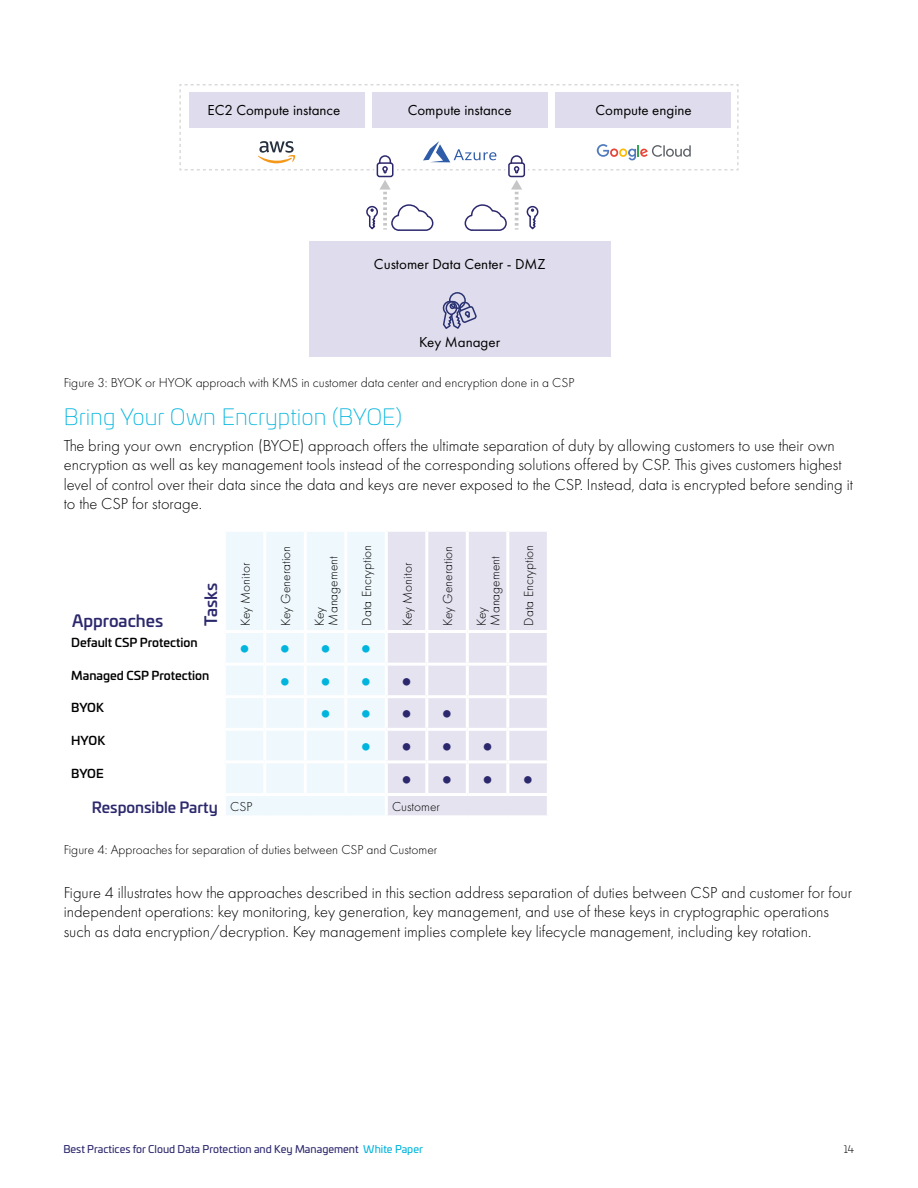
<style>
.page{position:relative;width:918px;height:1188px;background:#fff}
.page>*{position:absolute;margin:0;border:0;box-sizing:border-box;transform-origin:0 0}
.t1{font:800 27px "Futura PT";color:#00b4dd}
.t2{font:800 27px "Futura PT";color:#2c286d}
.t3{font:200 22.5px "Univia Pro";color:#00b4dd}
.t4{font:300 16.5px/19.5px "Futura PT";color:#000}
.t5{font:500 16.5px "Univia Pro";color:#2c286d}
.t6{font:15px "Futura PT";color:#000}
.t7{font:500 15px "Univia Pro";color:#2c286d}
.t8{font:300 13.5px/13.5px "Futura PT";color:#000}
.t9{font:500 12px "Univia Pro";color:#000}
.t10{font:10.5px "Univia Pro";color:#2c286d}
.t11{font:300 10.5px "Univia Pro";color:#000}
.s1{color:#2c286d}
.s2{color:#00b4dd}
</style>
<div class="page">
<div style="left:309px;top:241px;width:301px;height:116px;background:#dfdded"></div>
<svg style="left:366px;top:180px;width:68px;height:51px"></svg>
<svg style="left:464px;top:180px;width:75px;height:51px"></svg>
<div style="left:508px;top:162px;width:17px;height:15px;border:2px solid #2c286d;border-radius:2px"></div>
<div style="left:377px;top:162px;width:17px;height:15px;border:2px solid #2c286d;border-radius:2px"></div>
<svg style="left:442px;top:292px;width:35px;height:37px"></svg>
<svg style="left:179px;top:84px;width:560px;height:90px"></svg>
<div style="left:226px;top:532px;width:159px;height:283px;background:#eff8fd"></div>
<div style="left:388px;top:532px;width:159px;height:283px;background:#e5e3f0"></div>
<hr style="left:263px;top:532px;width:3px;height:98px;background:#fff">
<hr style="left:304px;top:532px;width:3px;height:98px;background:#fff">
<hr style="left:344px;top:532px;width:3px;height:98px;background:#fff">
<hr style="left:425px;top:532px;width:3px;height:98px;background:#fff">
<hr style="left:466px;top:532px;width:3px;height:98px;background:#fff">
<hr style="left:506px;top:532px;width:3px;height:98px;background:#fff">
<hr style="left:224px;top:630px;width:41px;height:3px;background:#fff">
<hr style="left:265px;top:630px;width:40px;height:3px;background:#fff">
<hr style="left:263px;top:633px;width:3px;height:30px;background:#fff">
<hr style="left:305px;top:630px;width:41px;height:3px;background:#fff">
<hr style="left:304px;top:633px;width:3px;height:30px;background:#fff">
<hr style="left:346px;top:630px;width:40px;height:3px;background:#fff">
<hr style="left:344px;top:633px;width:3px;height:30px;background:#fff">
<hr style="left:386px;top:630px;width:41px;height:3px;background:#fff">
<hr style="left:427px;top:630px;width:40px;height:3px;background:#fff">
<hr style="left:425px;top:633px;width:3px;height:30px;background:#fff">
<hr style="left:467px;top:630px;width:41px;height:3px;background:#fff">
<hr style="left:466px;top:633px;width:3px;height:30px;background:#fff">
<hr style="left:508px;top:630px;width:42px;height:3px;background:#fff">
<hr style="left:506px;top:633px;width:3px;height:30px;background:#fff">
<hr style="left:224px;top:663px;width:41px;height:3px;background:#fff">
<hr style="left:265px;top:663px;width:40px;height:3px;background:#fff">
<hr style="left:263px;top:666px;width:3px;height:29px;background:#fff">
<hr style="left:305px;top:663px;width:41px;height:3px;background:#fff">
<hr style="left:304px;top:666px;width:3px;height:29px;background:#fff">
<hr style="left:346px;top:663px;width:40px;height:3px;background:#fff">
<hr style="left:344px;top:666px;width:3px;height:29px;background:#fff">
<hr style="left:386px;top:663px;width:41px;height:3px;background:#fff">
<hr style="left:427px;top:663px;width:40px;height:3px;background:#fff">
<hr style="left:425px;top:666px;width:3px;height:29px;background:#fff">
<hr style="left:467px;top:663px;width:41px;height:3px;background:#fff">
<hr style="left:466px;top:666px;width:3px;height:29px;background:#fff">
<hr style="left:508px;top:663px;width:42px;height:3px;background:#fff">
<hr style="left:506px;top:666px;width:3px;height:29px;background:#fff">
<hr style="left:224px;top:695px;width:41px;height:3px;background:#fff">
<hr style="left:265px;top:695px;width:40px;height:3px;background:#fff">
<hr style="left:263px;top:698px;width:3px;height:30px;background:#fff">
<hr style="left:305px;top:695px;width:41px;height:3px;background:#fff">
<hr style="left:304px;top:698px;width:3px;height:30px;background:#fff">
<hr style="left:346px;top:695px;width:40px;height:3px;background:#fff">
<hr style="left:344px;top:698px;width:3px;height:30px;background:#fff">
<hr style="left:386px;top:695px;width:41px;height:3px;background:#fff">
<hr style="left:427px;top:695px;width:40px;height:3px;background:#fff">
<hr style="left:425px;top:698px;width:3px;height:30px;background:#fff">
<hr style="left:467px;top:695px;width:41px;height:3px;background:#fff">
<hr style="left:466px;top:698px;width:3px;height:30px;background:#fff">
<hr style="left:508px;top:695px;width:42px;height:3px;background:#fff">
<hr style="left:506px;top:698px;width:3px;height:30px;background:#fff">
<hr style="left:224px;top:728px;width:41px;height:3px;background:#fff">
<hr style="left:265px;top:728px;width:40px;height:3px;background:#fff">
<hr style="left:263px;top:731px;width:3px;height:29px;background:#fff">
<hr style="left:305px;top:728px;width:41px;height:3px;background:#fff">
<hr style="left:304px;top:731px;width:3px;height:29px;background:#fff">
<hr style="left:346px;top:728px;width:40px;height:3px;background:#fff">
<hr style="left:344px;top:731px;width:3px;height:29px;background:#fff">
<hr style="left:386px;top:728px;width:41px;height:3px;background:#fff">
<hr style="left:427px;top:728px;width:40px;height:3px;background:#fff">
<hr style="left:425px;top:731px;width:3px;height:29px;background:#fff">
<hr style="left:467px;top:728px;width:41px;height:3px;background:#fff">
<hr style="left:466px;top:731px;width:3px;height:29px;background:#fff">
<hr style="left:508px;top:728px;width:42px;height:3px;background:#fff">
<hr style="left:506px;top:731px;width:3px;height:29px;background:#fff">
<hr style="left:224px;top:760px;width:41px;height:3px;background:#fff">
<hr style="left:265px;top:760px;width:40px;height:3px;background:#fff">
<hr style="left:263px;top:763px;width:3px;height:30px;background:#fff">
<hr style="left:305px;top:760px;width:41px;height:3px;background:#fff">
<hr style="left:304px;top:763px;width:3px;height:30px;background:#fff">
<hr style="left:346px;top:760px;width:40px;height:3px;background:#fff">
<hr style="left:344px;top:763px;width:3px;height:30px;background:#fff">
<hr style="left:386px;top:760px;width:41px;height:3px;background:#fff">
<hr style="left:427px;top:760px;width:40px;height:3px;background:#fff">
<hr style="left:425px;top:763px;width:3px;height:30px;background:#fff">
<hr style="left:467px;top:760px;width:41px;height:3px;background:#fff">
<hr style="left:466px;top:763px;width:3px;height:30px;background:#fff">
<hr style="left:508px;top:760px;width:42px;height:3px;background:#fff">
<hr style="left:506px;top:763px;width:3px;height:30px;background:#fff">
<hr style="left:224px;top:793px;width:41px;height:3px;background:#fff">
<hr style="left:265px;top:793px;width:40px;height:3px;background:#fff">
<hr style="left:305px;top:793px;width:41px;height:3px;background:#fff">
<hr style="left:346px;top:793px;width:40px;height:3px;background:#fff">
<hr style="left:386px;top:793px;width:41px;height:3px;background:#fff">
<hr style="left:427px;top:793px;width:40px;height:3px;background:#fff">
<hr style="left:467px;top:793px;width:41px;height:3px;background:#fff">
<hr style="left:508px;top:793px;width:42px;height:3px;background:#fff">
<p class="t6" style="left:207px;top:101px;width:134px">EC2 Compute instance</p>
<p class="t6" style="left:408px;top:101px;width:106px">Compute instance</p>
<p class="t6" style="left:596px;top:101px;width:98px">Compute engine</p>
<p class="t6" style="left:374px;top:256px;width:173px">Customer Data Center - DMZ</p>
<p class="t6" style="left:419px;top:333px;width:82px">Key Manager</p>
<p class="t8" style="left:64px;top:376px;width:512px">Figure 3: BYOK or HYOK approach with KMS in customer data center and encryption done in a CSP</p>
<h2 class="t3" style="left:64px;top:400px;width:340px">Bring Your Own Encryption (BYOE)</h2>
<p class="t4" style="left:64px;top:436px;width:791px">The bring your own encryption (BYOE) approach offers the ultimate separation of duty by allowing customers to use their own encryption as well as key management tools instead of the corresponding solutions offered by CSP. This gives customers highest level of control over their data since the data and keys are never exposed to the CSP. Instead, data is encrypted before sending it to the CSP for storage.</p>
<p class="t5" style="left:72px;top:608px;width:93px">Approaches</p>
<p class="t5" style="left:198px;top:626px;width:44px;rotate:-90deg">Tasks</p>
<p class="t9" style="left:71px;top:633px;width:128px">Default CSP Protection</p>
<p class="t8" style="left:239px;top:626px;width:64px;rotate:-90deg">Key Monitor</p>
<p class="t8" style="left:279px;top:626px;width:81px;rotate:-90deg">Key Generation</p>
<p class="t8" style="left:313px;top:626px;width:71px;rotate:-90deg">Key<br>Management</p>
<p class="t8" style="left:360px;top:626px;width:82px;rotate:-90deg">Data Encryption</p>
<h1 class="t1" style="left:231px;top:632px;width:150px">••••</h1>
<p class="t8" style="left:401px;top:626px;width:64px;rotate:-90deg">Key Monitor</p>
<p class="t8" style="left:441px;top:626px;width:81px;rotate:-90deg">Key Generation</p>
<p class="t8" style="left:475px;top:626px;width:71px;rotate:-90deg">Key<br>Management</p>
<p class="t8" style="left:522px;top:626px;width:82px;rotate:-90deg">Data Encryption</p>
<p class="t9" style="left:71px;top:666px;width:140px">Managed CSP Protection</p>
<h1 class="t1" style="left:272px;top:664px;width:150px">•••<span class="s1">•</span></h1>
<p class="t9" style="left:71px;top:699px;width:34px">BYOK</p>
<h1 class="t1" style="left:312px;top:697px;width:150px">••<span class="s1">••</span></h1>
<p class="t9" style="left:71px;top:731px;width:35px">HYOK</p>
<h1 class="t2" style="left:353px;top:730px;width:150px"><span class="s2">•</span>•••</h1>
<p class="t9" style="left:71px;top:764px;width:34px">BYOE</p>
<h1 class="t2" style="left:393px;top:762px;width:150px">••••</h1>
<p class="t8" style="left:230px;top:800px;width:24px">CSP</p>
<p class="t8" style="left:392px;top:800px;width:49px">Customer</p>
<p class="t7" style="left:92px;top:795px;width:128px">Responsible Party</p>
<p class="t8" style="left:64px;top:843px;width:375px">Figure 4: Approaches for separation of duties between CSP and Customer</p>
<p class="t4" style="left:64px;top:883px;width:790px">Figure 4 illustrates how the approaches described in this section address separation of duties between CSP and customer for four independent operations: key monitoring, key generation, key management, and use of these keys in cryptographic operations such as data encryption/decryption. Key management implies complete key lifecycle management, including key rotation.</p>
<p class="t10" style="left:63px;top:1141px;width:361px">Best Practices for Cloud Data Protection and Key Management <span class="s2">White Paper</span></p>
<p class="t11" style="left:844px;top:1142px;width:12px">14</p>
</div>
